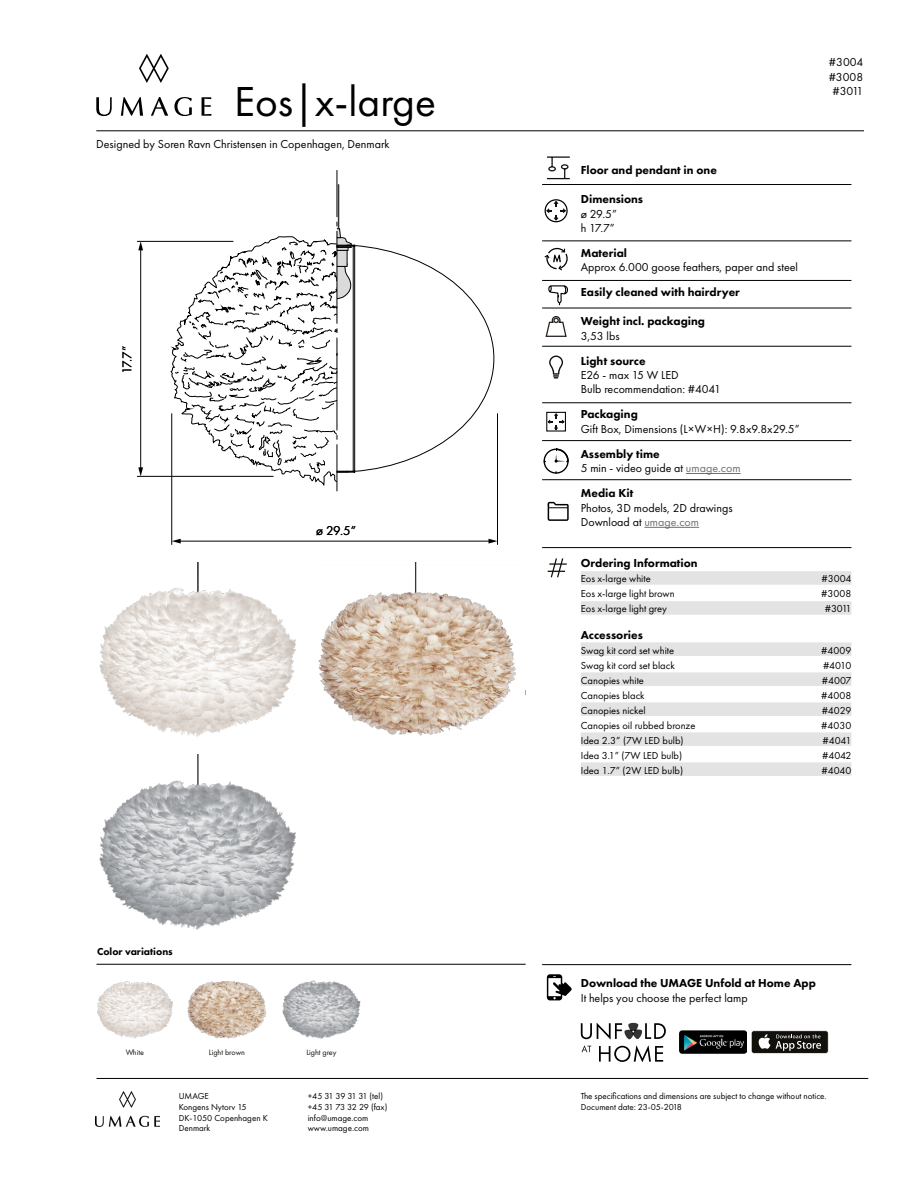
<style>
.page{position:relative;width:918px;height:1188px;background:#fff}
.page>*{position:absolute;margin:0;border:0;box-sizing:border-box;transform-origin:0 0}
.t1{font:43.5px "Futura PT";color:#000}
.t2{font:13.2px "Futura PT";color:#000}
.t3{font:12px/14.4px "Futura PT";color:#000}
.t4{font:800 12px "Futura PT";color:#000}
.t5{font:10.5px "Futura PT";color:#000}
.t6{font:800 10.5px "Futura PT";color:#000}
.t7{font:9px/10.8px "Futura PT";color:#000}
.t8{font:8.1px "Futura PT";color:#12110c}
.s1{font-weight:800}
.s2{color:#706f6f}
</style>
<div class="page">
<hr style="left:97px;top:964px;width:429px;height:1px;background:#000">
<div style="left:751px;top:1031px;width:77px;height:22px;background:#bcbcbc;border-radius:3px"></div>
<div style="left:752px;top:1031px;width:76px;height:22px;background:#12100b;border-radius:2px"></div>
<svg style="left:758px;top:1034px;width:12px;height:15px"></svg>
<svg style="left:776px;top:1034px;width:45px;height:17px"></svg>
<img style="left:679px;top:1031px;width:68px;height:22px">
<img style="left:96px;top:1092px;width:63px;height:34px">
<svg style="left:202px;top:97px;width:9px;height:19px"></svg>
<svg style="left:139px;top:54px;width:30px;height:29px"></svg>
<svg style="left:96px;top:97px;width:16px;height:19px"></svg>
<svg style="left:121px;top:97px;width:22px;height:19px"></svg>
<svg style="left:151px;top:97px;width:17px;height:19px"></svg>
<svg style="left:174px;top:97px;width:18px;height:19px"></svg>
<div style="left:581px;top:571px;width:270px;height:14px;background:#e3e3e3"></div>
<div style="left:581px;top:601px;width:270px;height:14px;background:#e3e3e3"></div>
<hr style="left:686px;top:473px;width:55px;height:1px;background:#706f6f">
<hr style="left:644px;top:527px;width:55px;height:1px;background:#706f6f">
<div style="left:581px;top:642px;width:270px;height:14px;background:#e3e3e3"></div>
<div style="left:581px;top:672px;width:270px;height:14px;background:#e3e3e3"></div>
<div style="left:581px;top:702px;width:270px;height:14px;background:#e3e3e3"></div>
<div style="left:581px;top:732px;width:270px;height:14px;background:#e3e3e3"></div>
<div style="left:581px;top:762px;width:270px;height:14px;background:#e3e3e3"></div>
<hr style="left:179px;top:541px;width:311px;height:1px;background:#000">
<svg style="left:172px;top:539px;width:9px;height:5px"></svg>
<svg style="left:489px;top:539px;width:8px;height:5px"></svg>
<hr style="left:497px;top:413px;width:1px;height:132px;background:#000">
<hr style="left:171px;top:413px;width:1px;height:132px;background:#000">
<hr style="left:140px;top:249px;width:1px;height:220px;background:#000">
<svg style="left:138px;top:467px;width:5px;height:9px"></svg>
<svg style="left:138px;top:242px;width:5px;height:8px"></svg>
<hr style="left:137px;top:241px;width:96px;height:1px;background:#000">
<hr style="left:137px;top:476px;width:137px;height:1px;background:#000">
<hr style="left:338px;top:184px;width:1px;height:45px;background:#000">
<hr style="left:337px;top:170px;width:1px;height:47px;background:#000">
<svg style="left:168px;top:211px;width:327px;height:296px"></svg>
<hr style="left:337px;top:444px;width:1px;height:47px;background:#000">
<img style="left:97px;top:981px;width:76px;height:58px">
<img style="left:187px;top:981px;width:79px;height:58px">
<img style="left:282px;top:980px;width:79px;height:59px">
<svg style="left:548px;top:558px;width:19px;height:20px"></svg>
<div style="left:545px;top:199px;width:23px;height:23px;border:1px solid #000;border-radius:50%"></div>
<svg style="left:546px;top:201px;width:20px;height:20px"></svg>
<svg style="left:545px;top:247px;width:23px;height:23px"></svg>
<svg style="left:549px;top:356px;width:14px;height:23px"></svg>
<hr style="left:547px;top:156px;width:23px;height:2px;background:#12110c">
<svg style="left:547px;top:157px;width:23px;height:22px"></svg>
<div style="left:561px;top:164px;width:8px;height:5px;border:1px solid #12110c;border-radius:50%"></div>
<svg style="left:548px;top:414px;width:16px;height:16px"></svg>
<div style="left:546px;top:412px;width:20px;height:20px;border:1px solid #000"></div>
<div style="left:544px;top:449px;width:25px;height:25px;border:1px solid #000;border-radius:50%"></div>
<svg style="left:555px;top:448px;width:14px;height:15px"></svg>
<svg style="left:545px;top:316px;width:22px;height:21px"></svg>
<hr style="left:97px;top:1078px;width:771px;height:1px;background:#000">
<hr style="left:96px;top:131px;width:768px;height:1px;background:#000">
<hr style="left:542px;top:184px;width:309px;height:1px;background:#000">
<hr style="left:542px;top:241px;width:309px;height:1px;background:#000">
<hr style="left:542px;top:280px;width:309px;height:1px;background:#000">
<hr style="left:542px;top:308px;width:309px;height:1px;background:#000">
<hr style="left:542px;top:346px;width:309px;height:1px;background:#000">
<hr style="left:542px;top:403px;width:309px;height:1px;background:#000">
<hr style="left:542px;top:440px;width:309px;height:1px;background:#000">
<hr style="left:542px;top:479px;width:309px;height:1px;background:#000">
<hr style="left:542px;top:547px;width:309px;height:1px;background:#000">
<hr style="left:542px;top:964px;width:309px;height:1px;background:#000">
<svg style="left:581px;top:1023px;width:85px;height:39px"></svg>
<svg style="left:547px;top:974px;width:25px;height:26px"></svg>
<svg style="left:547px;top:501px;width:22px;height:20px"></svg>
<svg style="left:548px;top:285px;width:20px;height:20px"></svg>
<img style="left:99px;top:562px;width:197px;height:175px">
<img style="left:99px;top:755px;width:197px;height:175px">
<img style="left:318px;top:562px;width:198px;height:174px">
<h1 class="t1" style="left:234px;top:76px;width:204px">Eos|x-large</h1>
<p class="t3" style="left:96px;top:137px;width:295px">Designed by Soren Ravn Christensen in Copenhagen, Denmark</p>
<p class="t2" style="left:119px;top:374px;width:30px;rotate:-90deg">17.7”</p>
<p class="t2" style="left:316px;top:522px;width:41px">ø 29.5”</p>
<p class="t6" style="left:97px;top:945px;width:77px">Color variations</p>
<p class="t8" style="left:126px;top:1047px;width:20px">White</p>
<p class="t8" style="left:209px;top:1047px;width:38px">Light brown</p>
<p class="t8" style="left:306px;top:1047px;width:32px">Light grey</p>
<p class="t7" style="left:179px;top:1091px;width:90px">UMAGE<br>Kongens Nytorv 15<br>DK-1050 Copenhagen K<br>Denmark</p>
<p class="t7" style="left:308px;top:1091px;width:81px">+45 31 39 31 31 (tel) +45 31 73 32 29 (fax) info@umage.com www.umage.com</p>
<p class="t4" style="left:581px;top:163px;width:138px">Floor and pendant in one</p>
<p class="t4" style="left:581px;top:192px;width:64px">Dimensions</p>
<p class="t3" style="left:581px;top:206px;width:38px">ø 29.5” h 17.7”</p>
<p class="t4" style="left:581px;top:245px;width:48px">Material</p>
<p class="t3" style="left:581px;top:260px;width:219px">Approx 6.000 goose feathers, paper and steel</p>
<p class="t4" style="left:581px;top:285px;width:161px">Easily cleaned with hairdryer</p>
<p class="t4" style="left:581px;top:314px;width:126px">Weight incl. packaging</p>
<p class="t3" style="left:581px;top:328px;width:40px">3,53 lbs</p>
<p class="t4" style="left:581px;top:353px;width:66px">Light source</p>
<p class="t3" style="left:581px;top:368px;width:142px">E26 - max 15 W LED<br>Bulb recommendation: #4041</p>
<p class="t4" style="left:581px;top:407px;width:59px">Packaging</p>
<p class="t3" style="left:581px;top:422px;width:220px">Gift Box, Dimensions (L×W×H): 9.8x9.8x29.5”</p>
<p class="t3" style="left:581px;top:447px;width:161px"><span class="s1">Assembly time<br></span>5 min - video guide at <span class="s2">umage.com</span></p>
<p class="t4" style="left:581px;top:486px;width:54px">Media Kit</p>
<p class="t3" style="left:581px;top:500px;width:153px">Photos, 3D models, 2D drawings<br>Download at <span class="s2">umage.com</span></p>
<p class="t3" style="left:829px;top:55px;width:36px;text-align:center">#3004 #3008 #3011</p>
<p class="t4" style="left:581px;top:556px;width:118px">Ordering Information</p>
<p class="t5" style="left:581px;top:573px;width:71px">Eos x-large white</p>
<p class="t5" style="left:822px;top:573px;width:31px">#3004</p>
<p class="t5" style="left:581px;top:588px;width:95px">Eos x-large light brown</p>
<p class="t5" style="left:821px;top:588px;width:32px">#3008</p>
<p class="t5" style="left:581px;top:603px;width:88px">Eos x-large light grey</p>
<p class="t5" style="left:825px;top:603px;width:28px">#3011</p>
<p class="t4" style="left:581px;top:627px;width:64px">Accessories</p>
<p class="t5" style="left:581px;top:644px;width:95px">Swag kit cord set white</p>
<p class="t5" style="left:821px;top:644px;width:32px">#4009</p>
<p class="t5" style="left:581px;top:659px;width:96px">Swag kit cord set black</p>
<p class="t5" style="left:823px;top:659px;width:30px">#4010</p>
<p class="t5" style="left:581px;top:674px;width:65px">Canopies white</p>
<p class="t5" style="left:822px;top:674px;width:31px">#4007</p>
<p class="t5" style="left:581px;top:689px;width:65px">Canopies black</p>
<p class="t5" style="left:821px;top:689px;width:32px">#4008</p>
<p class="t5" style="left:581px;top:704px;width:66px">Canopies nickel</p>
<p class="t5" style="left:822px;top:704px;width:31px">#4029</p>
<p class="t5" style="left:581px;top:719px;width:116px">Canopies oil rubbed bronze</p>
<p class="t5" style="left:821px;top:719px;width:32px">#4030</p>
<p class="t5" style="left:581px;top:734px;width:104px">Idea 2.3” (7W LED bulb)</p>
<p class="t5" style="left:823px;top:734px;width:30px">#4041</p>
<p class="t5" style="left:581px;top:749px;width:103px">Idea 3.1” (7W LED bulb)</p>
<p class="t5" style="left:822px;top:749px;width:31px">#4042</p>
<p class="t5" style="left:581px;top:764px;width:104px">Idea 1.7” (2W LED bulb)</p>
<p class="t5" style="left:822px;top:764px;width:31px">#4040</p>
<p class="t4" style="left:581px;top:976px;width:237px">Download the UMAGE Unfold at Home App</p>
<p class="t3" style="left:581px;top:990px;width:168px">It helps you choose the perfect lamp</p>
<p class="t7" style="left:581px;top:1090px;width:247px">The specifications and dimensions are subject to change without notice.<br>Document date: 23-05-2018</p>
</div>
